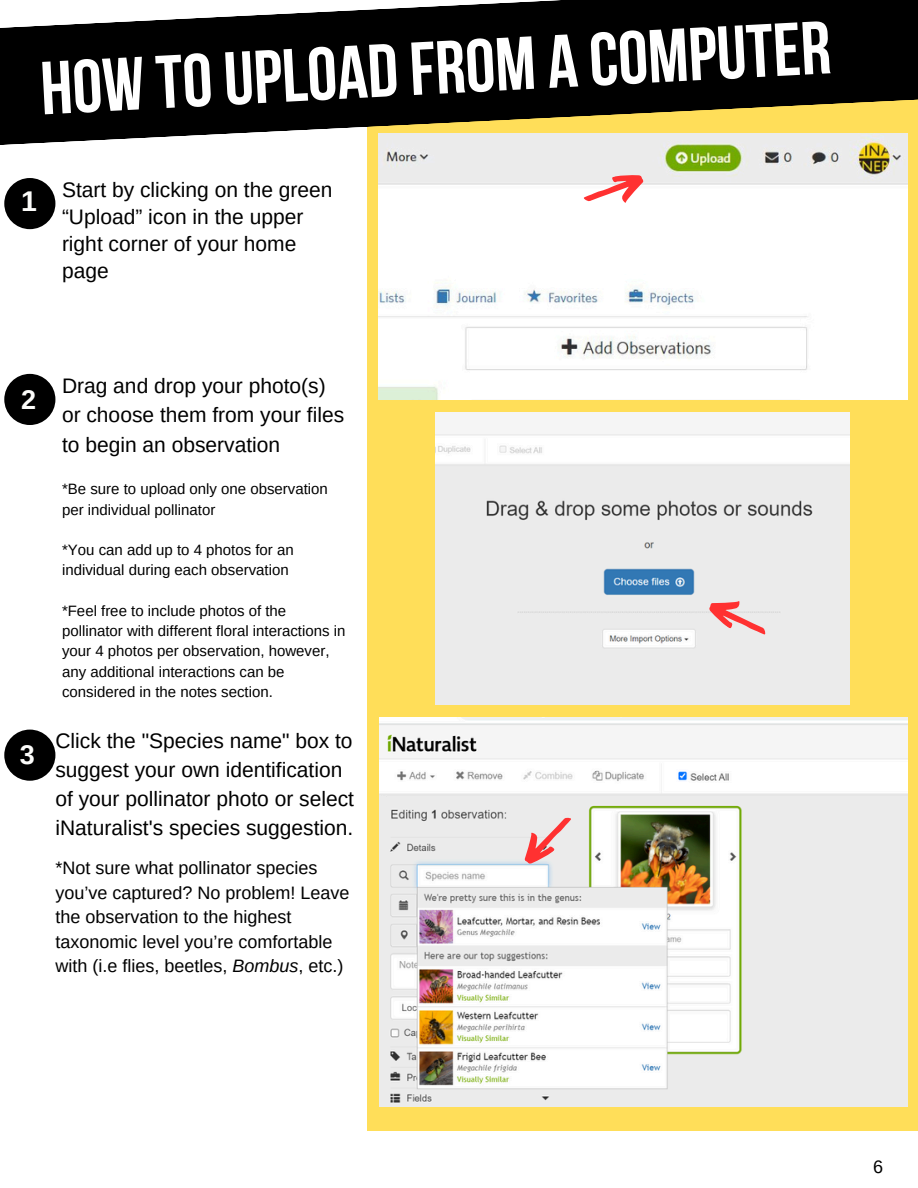
<style>
.page{position:relative;width:918px;height:1188px;background:#fff}
.page>*{position:absolute;margin:0;border:0;box-sizing:border-box;transform-origin:0 0}
.t1{font:700 75px "Bebas Neue";color:#fff}
.t2{font:700 28.5px "Arimo";color:#fcfcfa}
.t3{font:700 27px "Arimo";color:#fcfcfa}
.t4{font:21px/27px "Arimo";color:#000}
.t5{font:18px/24.5px "Arimo";color:#000}
.t6{font:15px/20.2px "Arimo";color:#000}
.s1{font-style:italic}
</style>
<div class="page">
<div style="left:367px;top:71px;width:551px;height:1060px;background:#ffde59"></div>
<svg style="left:0;top:0;width:918px;height:146px;fill:#000"></svg>
<svg style="left:562px;top:704px;width:346px;height:74px"></svg>
<img style="left:380px;top:717px;width:527px;height:390px">
<img style="left:436px;top:413px;width:414px;height:291px">
<img style="left:378px;top:134px;width:529px;height:265px">
<div style="left:4px;top:178px;width:51px;height:51px;background:#000;border-radius:50%"></div>
<div style="left:4px;top:374px;width:51px;height:51px;background:#000;border-radius:50%"></div>
<div style="left:4px;top:730px;width:51px;height:51px;background:#000;border-radius:50%"></div>
<svg style="left:562px;top:154px;width:346px;height:75px"></svg>
<svg style="left:705px;top:589px;width:68px;height:56px"></svg>
<svg style="left:514px;top:806px;width:66px;height:64px"></svg>
<p class="t1" style="left:39px;top:58px;width:793px;rotate:-3deg">How toupload from a computer</p>
<p class="t2" style="left:21px;top:185px;width:17px">1</p>
<h2 class="t4" style="left:62px;top:176px;width:272px">Start by clicking on the green “Upload” icon in the upper right corner of your home page</h2>
<p class="t3" style="left:21px;top:385px;width:17px">2</p>
<p class="t3" style="left:20px;top:739px;width:17px">3</p>
<p class="t4" style="left:62px;top:371px;width:284px;line-height:29.2px">Drag and drop your photo(s) or choose them from your files to begin an observation</p>
<h2 class="t6" style="left:62px;top:479px;width:267px">*Be sure to upload only one observation per individual pollinator</h2>
<p class="t6" style="left:62px;top:540px;width:233px">*You can add up to 4 photos for an individual during each observation</p>
<p class="t6" style="left:62px;top:601px;width:285px">*Feel free to include photos of the pollinator with different floral interactions in your 4 photos per observation, however, any additional interactions can be considered in the notes section.</p>
<p class="t4" style="left:55px;top:727px;width:300px;line-height:29px">Click the "Species name" box to suggest your own identification of your pollinator photo or select iNaturalist's species suggestion.</p>
<p class="t5" style="left:55px;top:856px;width:296px">*Not sure what pollinator species you’ve captured? No problem! Leave the observation to the highest taxonomic level you’re comfortable with (i.e flies, beetles, <span class="s1">Bombus</span>, etc.)</p>
<p class="t5" style="left:873px;top:1154px;width:12px">6</p>
</div>
